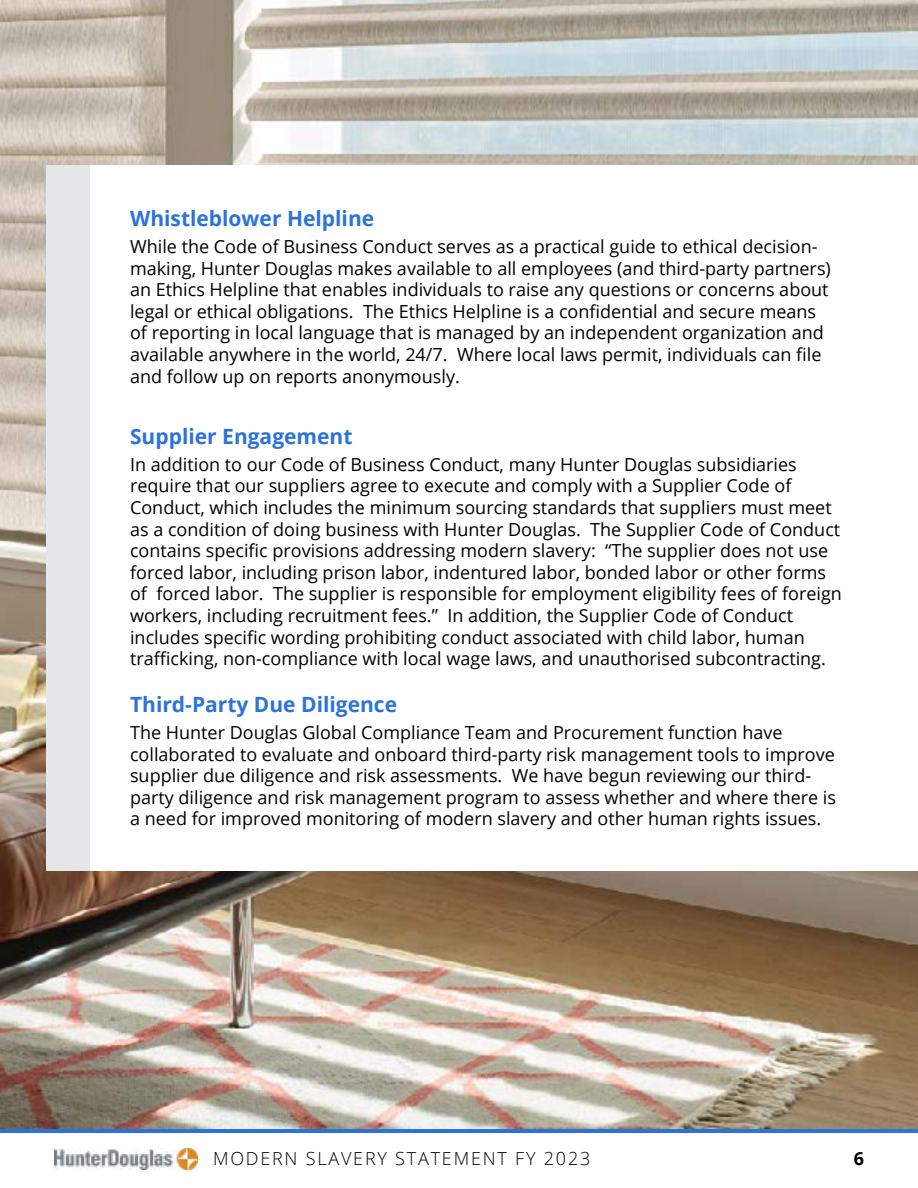
<style>
.page{position:relative;width:918px;height:1188px;background:#fff}
.page>*{position:absolute;margin:0;border:0;box-sizing:border-box;transform-origin:0 0}
.t1{font:700 21px "Open Sans";color:#2c72db}
.t2{font:18px/21.6px "Open Sans";color:#000}
.t3{font:300 18px "Open Sans";letter-spacing:.1em;color:#000}
.t4{font:700 18px "Open Sans";color:#000}
</style>
<div class="page">
<img style="left:54px;top:1148px;width:144px;height:21px">
<hr style="left:0;top:1129px;width:918px;height:4px;background:#2c72db">
<img style="left:0;top:0;width:918px;height:1129px">
<div style="left:87px;top:165px;width:831px;height:705px;background:#fff"></div>
<div style="left:46px;top:165px;width:44px;height:705px;background:#e6e7e8"></div>
<p class="t1" style="left:130px;top:204px;width:246px">Whistleblower Helpline</p>
<p class="t2" style="left:130px;top:235px;width:702px">While the Code of Business Conduct serves as a practical guide to ethical decision&shy;making, Hunter Douglas makes available to all employees (and third-party partners) an Ethics Helpline that enables individuals to raise any questions or concerns about legal or ethical obligations. The Ethics Helpline is a confidential and secure means of reporting in local language that is managed by an independent organization and available anywhere in the world, 24/7. Where local laws permit, individuals can file and follow up on reports anonymously.</p>
<p class="t1" style="left:130px;top:421px;width:224px">Supplier Engagement</p>
<p class="t2" style="left:130px;top:453px;width:713px">In addition to our Code of Business Conduct, many Hunter Douglas subsidiaries require that our suppliers agree to execute and comply with a Supplier Code of Conduct, which includes the minimum sourcing standards that suppliers must meet as a condition of doing business with Hunter Douglas. The Supplier Code of Conduct contains specific provisions addressing modern slavery: “The supplier does not use forced labor, including prison labor, indentured labor, bonded labor or other forms of forced labor. The supplier is responsible for employment eligibility fees of foreign workers, including recruitment fees.” In addition, the Supplier Code of Conduct includes specific wording prohibiting conduct associated with child labor, human trafficking, non-compliance with local wage laws, and unauthorised subcontracting.</p>
<p class="t1" style="left:130px;top:690px;width:269px">Third-Party Due Diligence</p>
<p class="t2" style="left:130px;top:721px;width:708px">The Hunter Douglas Global Compliance Team and Procurement function have collaborated to evaluate and onboard third-party risk management tools to improve supplier due diligence and risk assessments. We have begun reviewing our third&shy;party diligence and risk management program to assess whether and where there is a need for improved monitoring of modern slavery and other human rights issues.</p>
<p class="t3" style="left:213px;top:1146px;width:379px">MODERN SLAVERY STATEMENT FY 2023</p>
<p class="t4" style="left:854px;top:1146px;width:12px">6</p>
</div>
